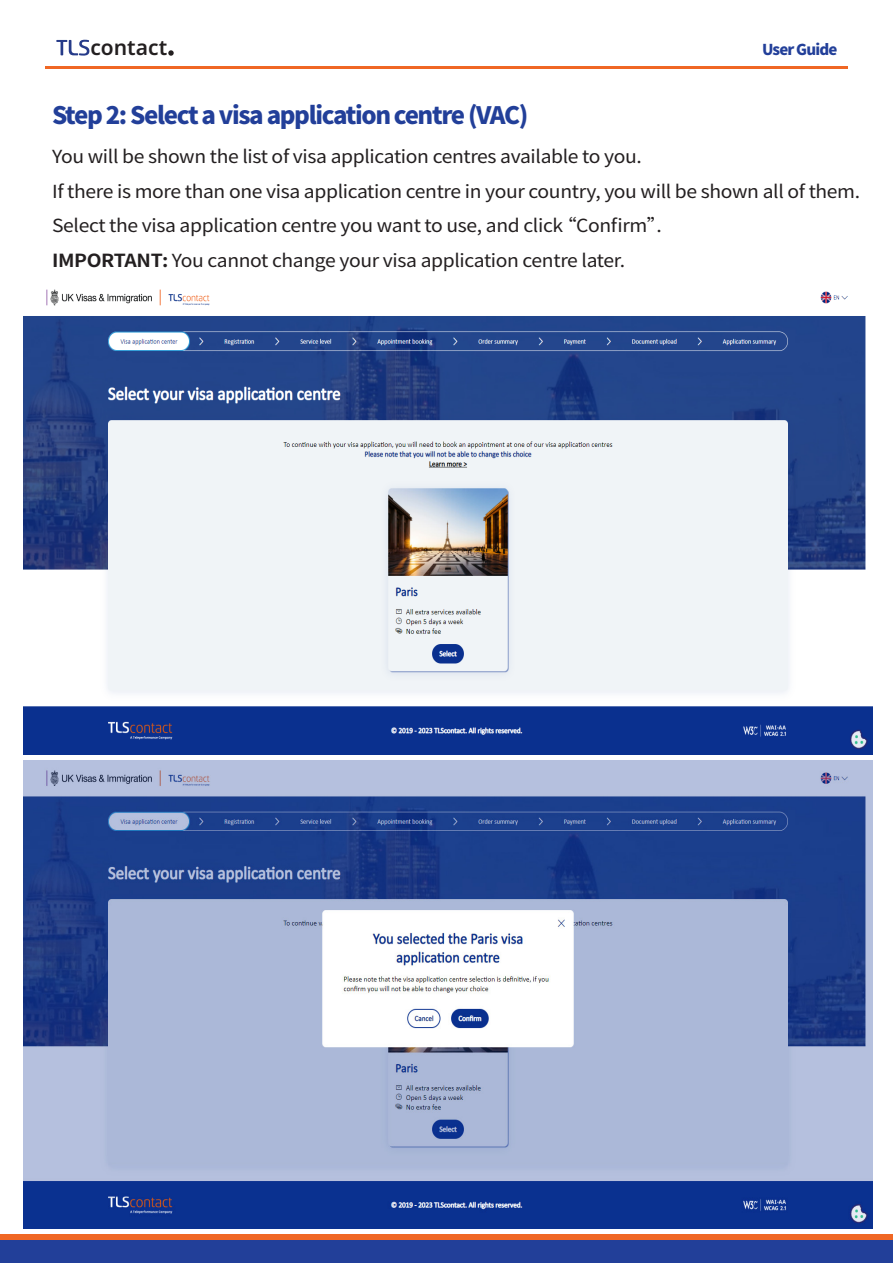
<style>
.page{position:relative;width:893px;height:1263px;background:#fff}
.page>*{position:absolute;margin:0;border:0;box-sizing:border-box;transform-origin:0 0}
.t1{font:900 24px "Noto Sans CJ Ksc";letter-spacing:-.055em;color:#223f99}
.t2{font:600 21px "Noto Sans";color:#231f20}
.t3{font:18px/34.5px "Noto Sans CJ Ksc";letter-spacing:-.02em;color:#231f20;scale:1.07 1}
.t4{font:900 15px "Noto Sans CJ Ksc";letter-spacing:-.055em;color:#223f99}
.s1{font-weight:700}
</style>
<div class="page">
<hr style="left:45px;top:66px;width:803px;height:3px;background:#f06724">
<div style="left:0;top:1234px;width:893px;height:15px;background:#f06724"></div>
<div style="left:0;top:1240px;width:893px;height:23px;background:#223f99"></div>
<img style="left:24px;top:289px;width:849px;height:466px">
<img style="left:24px;top:761px;width:849px;height:467px">
<svg style="left:56px;top:40px;width:33px;height:16px"></svg>
<svg style="left:168px;top:50px;width:6px;height:6px"></svg>
<p class="t2" style="left:90px;top:33px;width:78px">contact</p>
<p class="t4" style="left:762px;top:41px;width:77px">User Guide</p>
<h1 class="t1" style="left:52px;top:102px;width:478px">Step 2: Select a visa application centre (VAC)</h1>
<p class="t3" style="left:52px;top:140px;width:757px">You will be shown the list of visa application centres available to you.<br>If there is more than one visa application centre in your country, you will be shown all of them.<br>Select the visa application centre you want to use, and click “Confirm”.<br><span class="s1">IMPORTANT:</span> You cannot change your visa application centre later.</p>
</div>
